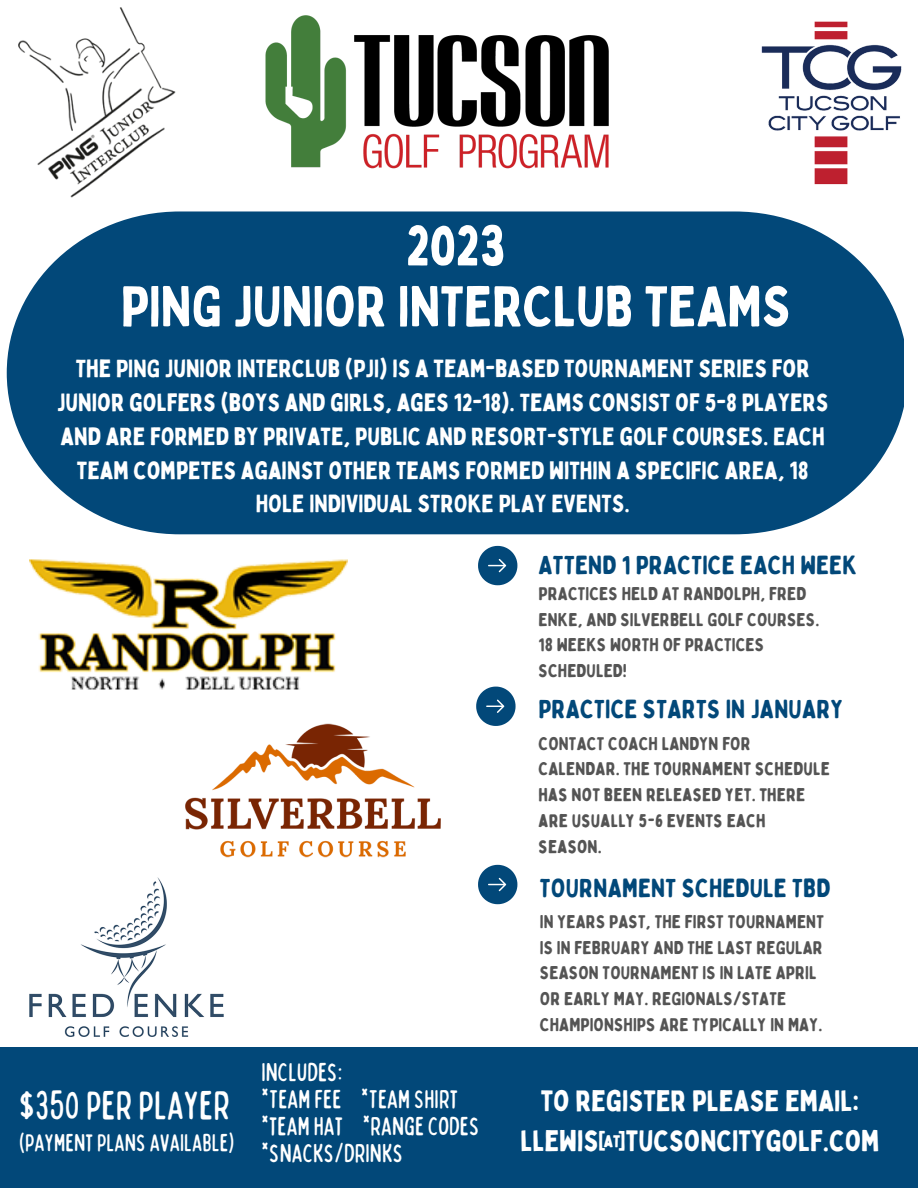
<style>
.page{position:relative;width:918px;height:1188px;background:#fff}
.page>*{position:absolute;margin:0;border:0;box-sizing:border-box;transform-origin:0 0}
.t1{font:56.25px/60.8px "Bobby Jones";color:#fff;text-align:center}
.t2{font:condensed 40.2px "Bobby Jones Soft";color:#fff}
.t3{font:28.95px/39.5px "Bobby Jones";color:#fff;text-align:center}
.t4{font:26.1px "Bobby Jones Soft";color:#024879}
.t5{font:condensed 25.95px/27px "Bobby Jones Soft";color:#fff}
.t6{font:24.45px/33.8px "Bobby Jones";color:#fff;text-align:center}
.t7{font:condensed 24.45px "Bobby Jones Soft";color:#fff}
.t8{font:18.45px/25.8px "Bobby Jones Soft";color:#545454}
</style>
<div class="page">
<svg style="left:7px;top:211px;width:897px;height:323px;background:#165683"></svg>
<div style="left:0;top:1047px;width:917px;height:141px;background:#024879"></div>
<svg style="left:478px;top:546px;width:39px;height:39px"></svg>
<svg style="left:476px;top:687px;width:40px;height:39px"></svg>
<img style="left:266px;top:15px;width:343px;height:153px">
<img style="left:761px;top:21px;width:141px;height:164px">
<svg style="left:478px;top:865px;width:39px;height:39px"></svg>
<img style="left:29px;top:877px;width:195px;height:159px">
<img style="left:185px;top:723px;width:256px;height:135px">
<img style="left:29px;top:559px;width:319px;height:131px">
<img style="left:18px;top:7px;width:158px;height:191px">
<h1 class="t1" style="left:121px;top:214px;width:671px">2023<br>PING JUNIOR INTERCLUB TEAMS</h1>
<p class="t6" style="left:57px;top:351px;width:773px">THE PING JUNIOR INTERCLUB (PJI) IS A TEAM-BASED TOURNAMENT SERIES FOR JUNIOR GOLFERS (BOYS AND GIRLS, AGES 12-18). TEAMS CONSIST OF 5-8 PLAYERS AND ARE FORMED BY PRIVATE, PUBLIC AND RESORT-STYLE GOLF COURSES. EACH TEAM COMPETES AGAINST OTHER TEAMS FORMED WITHIN A SPECIFIC AREA, 18<br>HOLE INDIVIDUAL STROKE PLAY EVENTS.</p>
<h3 class="t4" style="left:539px;top:549px;width:320px">ATTEND 1 PRACTICE EACH WEEK</h3>
<p class="t8" style="left:539px;top:581px;width:282px">PRACTICES HELD AT RANDOLPH, FRED<br>ENKE, AND SILVERBELL GOLF COURSES.<br>18 WEEKS WORTH OF PRACTICES<br>SCHEDULED!</p>
<h2 class="t2" style="left:19px;top:1079px;width:213px">$350PER PLAYER</h2>
<h3 class="t7" style="left:19px;top:1128px;width:217px">(PAYMENTPLANS AVAILABLE)</h3>
<h3 class="t5" style="left:262px;top:1057px;width:220px">INCLUDES:<br>*TEAM FEE *TEAM SHIRT *TEAM HAT *RANGE CODES *SNACKS/DRINKS</h3>
<h3 class="t4" style="left:539px;top:693px;width:306px">PRACTICE STARTS IN JANUARY</h3>
<p class="t8" style="left:539px;top:731px;width:293px">CONTACT COACH LANDYN FOR<br>CALENDAR. THE TOURNAMENT SCHEDULE<br>HAS NOT BEEN RELEASED YET. THERE<br>ARE USUALLY 5-6 EVENTS EACH<br>SEASON.</p>
<h3 class="t4" style="left:540px;top:872px;width:292px">TOURNAMENT SCHEDULE TBD</h3>
<p class="t8" style="left:540px;top:909px;width:286px">IN YEARS PAST, THE FIRST TOURNAMENT IS IN FEBRUARY AND THE LAST REGULAR SEASON TOURNAMENT IS IN LATE APRIL OR EARLY MAY. REGIONALS/STATE CHAMPIONSHIPS ARE TYPICALLY IN MAY.</p>
<h3 class="t3" style="left:520px;top:1081px;width:360px">TO REGISTER PLEASE EMAIL:<br>LLEWIS@TUCSONCITYGOLF.COM</h3>
</div>
